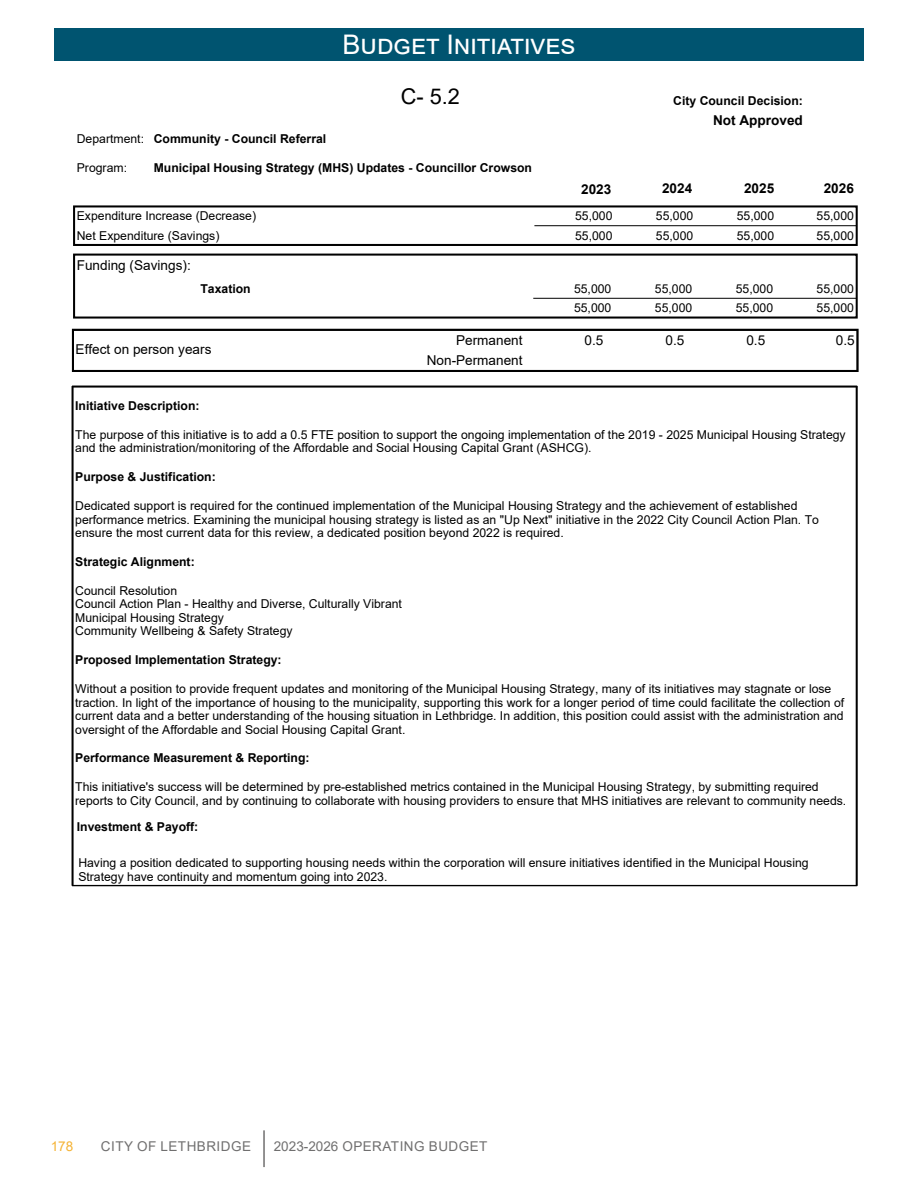
<style>
.page{position:relative;width:918px;height:1188px;background:#fff}
.page>*{position:absolute;margin:0;border:0;box-sizing:border-box;transform-origin:0 0}
.Top_Blue_Heading{font:27px "Arial";color:#fff}
.t1{font:21.75px "Arial";color:#000}
.t2{font:13.65px/20.5px "Arial";color:#000;text-align:right}
.t3{font:700 13.65px "Arial";color:#000}
.t4{font:13.5px "Arial";letter-spacing:.035em;color:#706f6f}
.t5{font:13.5px "Arial";color:#f5b335}
.t6{font:12.15px/13.6px "Arial";color:#000}
.t7{font:700 12.15px "Arial";color:#000}
</style>
<div class="page">
<hr style="left:263px;top:1130px;width:2px;height:37px;background:#706f6f">
<div style="left:54px;top:28px;width:810px;height:32px;background:#005470"></div>
<hr style="left:534px;top:225px;width:323px;height:1px;background:#000">
<div style="left:73px;top:205px;width:785px;height:41px;border:2px solid #000"></div>
<div style="left:72px;top:329px;width:787px;height:43px;border:2px solid #000"></div>
<hr style="left:72px;top:386px;width:785px;height:2px;background:#000">
<hr style="left:72px;top:386px;width:2px;height:500px;background:#000">
<hr style="left:72px;top:885px;width:785px;height:1px;background:#000">
<hr style="left:856px;top:386px;width:2px;height:500px;background:#000">
<hr style="left:533px;top:298px;width:324px;height:1px;background:#000">
<div style="left:73px;top:254px;width:785px;height:65px;border:2px solid #000"></div>
<p class="Top_Blue_Heading" style="left:343px;top:26px;width:234px">Budget Initiatives</p>
<p class="t1" style="left:401px;top:81px;width:61px">C- 5.2</p>
<p class="t7" style="left:673px;top:92px;width:131px">City Council Decision:</p>
<p class="t6" style="left:77px;top:132px;width:69px">Department:</p>
<p class="t6" style="left:77px;top:161px;width:52px">Program:</p>
<p class="t7" style="left:154px;top:130px;width:174px">Community - Council Referral</p>
<p class="t7" style="left:154px;top:159px;width:380px">Municipal Housing Strategy (MHS) Updates - Councillor Crowson</p>
<p class="t3" style="left:713px;top:111px;width:91px">Not Approved</p>
<p class="t3" style="left:581px;top:180px;width:32px">2023</p>
<p class="t3" style="left:662px;top:178px;width:32px">2024</p>
<p class="t3" style="left:744px;top:178px;width:32px">2025</p>
<p class="t3" style="left:824px;top:178px;width:32px">2026</p>
<p class="t6" style="left:77px;top:209px;width:181px">Expenditure Increase (Decrease)</p>
<p class="t6" style="left:575px;top:209px;width:39px">55,000</p>
<p class="t6" style="left:656px;top:209px;width:39px">55,000</p>
<p class="t6" style="left:737px;top:209px;width:39px">55,000</p>
<p class="t6" style="left:817px;top:209px;width:39px">55,000</p>
<p class="t6" style="left:77px;top:228px;width:144px">Net Expenditure (Savings)</p>
<p class="t6" style="left:575px;top:228px;width:39px">55,000</p>
<p class="t6" style="left:656px;top:228px;width:39px">55,000</p>
<p class="t6" style="left:737px;top:228px;width:39px">55,000</p>
<p class="t6" style="left:817px;top:228px;width:39px">55,000</p>
<p class="t2" style="left:77px;top:254px;width:115px">Funding (Savings):</p>
<p class="t7" style="left:201px;top:280px;width:52px">Taxation</p>
<p class="t6" style="left:574px;top:282px;width:39px">55,000</p>
<p class="t6" style="left:655px;top:282px;width:39px">55,000</p>
<p class="t6" style="left:736px;top:282px;width:39px">55,000</p>
<p class="t6" style="left:817px;top:282px;width:39px">55,000</p>
<p class="t6" style="left:574px;top:301px;width:39px">55,000</p>
<p class="t6" style="left:655px;top:301px;width:39px">55,000</p>
<p class="t6" style="left:736px;top:301px;width:39px">55,000</p>
<p class="t6" style="left:817px;top:301px;width:39px">55,000</p>
<p class="t2" style="left:76px;top:339px;width:137px">Effect on person years</p>
<p class="t2" style="left:427px;top:330px;width:97px">Permanent<br>Non-Permanent</p>
<p class="t7" style="left:75px;top:397px;width:126px">Initiative Description:</p>
<p class="t2" style="left:585px;top:330px;width:20px">0.5</p>
<p class="t2" style="left:665px;top:330px;width:20px">0.5</p>
<p class="t2" style="left:746px;top:330px;width:20px">0.5</p>
<p class="t2" style="left:836px;top:330px;width:20px">0.5</p>
<p class="t6" style="left:75px;top:428px;width:772px">The purpose of this initiative is to add a 0.5 FTE position to support the ongoing implementation of the 2019 - 2025 Municipal Housing Strategy and the administration/monitoring of the Affordable and Social Housing Capital Grant (ASHCG).</p>
<p class="t7" style="left:75px;top:468px;width:142px">Purpose &amp; Justification:</p>
<p class="t6" style="left:75px;top:499px;width:745px">Dedicated support is required for the continued implementation of the Municipal Housing Strategy and the achievement of established performance metrics. Examining the municipal housing strategy is listed as an "Up Next" initiative in the 2022 City Council Action Plan. To ensure the most current data for this review, a dedicated position beyond 2022 is required.</p>
<p class="t7" style="left:75px;top:553px;width:121px">Strategic Alignment:</p>
<p class="t6" style="left:75px;top:583px;width:328px">Council Resolution<br>Council Action Plan - Healthy and Diverse, Culturally Vibrant Municipal Housing Strategy<br>Community Wellbeing &amp; Safety Strategy</p>
<p class="t7" style="left:75px;top:651px;width:208px">Proposed Implementation Strategy:</p>
<p class="t6" style="left:75px;top:682px;width:771px">Without a position to provide frequent updates and monitoring of the Municipal Housing Strategy, many of its initiatives may stagnate or lose traction. In light of the importance of housing to the municipality, supporting this work for a longer period of time could facilitate the collection of current data and a better understanding of the housing situation in Lethbridge. In addition, this position could assist with the administration and oversight of the Affordable and Social Housing Capital Grant.</p>
<p class="t7" style="left:75px;top:750px;width:236px">Performance Measurement &amp; Reporting:</p>
<p class="t6" style="left:75px;top:780px;width:773px">This initiative's success will be determined by pre-established metrics contained in the Municipal Housing Strategy, by submitting required reports to City Council, and by continuing to collaborate with housing providers to ensure that MHS initiatives are relevant to community needs.</p>
<p class="t7" style="left:77px;top:818px;width:123px">Investment &amp; Payoff:</p>
<p class="t6" style="left:78px;top:856px;width:732px">Having a position dedicated to supporting housing needs within the corporation will ensure initiatives identified in the Municipal Housing<br>Strategy have continuity and momentum going into 2023.</p>
<p class="t5" style="left:51px;top:1137px;width:24px">178</p>
<p class="t4" style="left:101px;top:1137px;width:152px">CITY OF LETHBRIDGE</p>
<p class="t4" style="left:274px;top:1137px;width:215px">2023-2026 OPERATING BUDGET</p>
</div>
